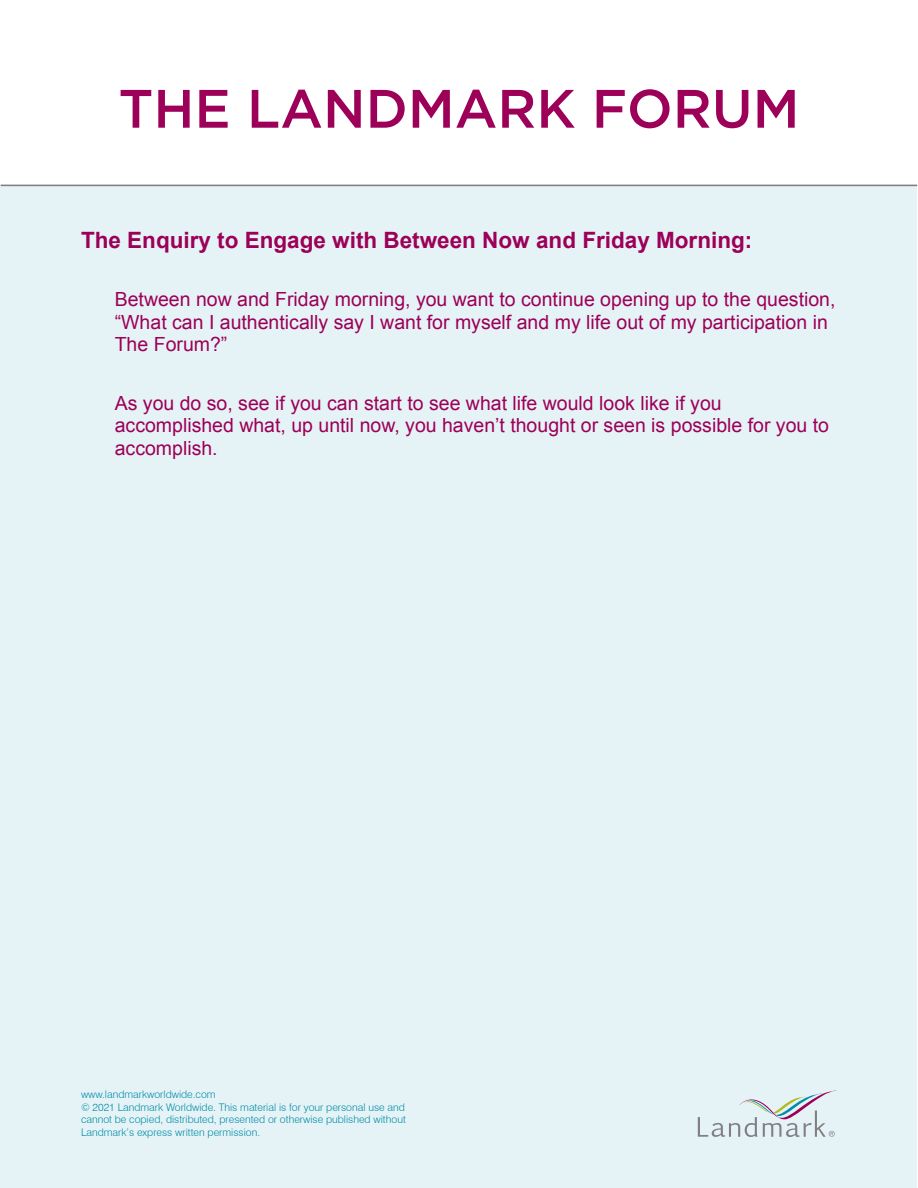
<style>
.page{position:relative;width:918px;height:1188px;background:#fff}
.page>*{position:absolute;margin:0;border:0;box-sizing:border-box;transform-origin:0 0}
.t1{font:500 54px "Gotham";color:#9c0058}
.t2{font:700 22.5px "Arial";color:#9c0058}
.t3{font:19.5px/22.5px "Arial";color:#9c0058}
.t4{font:300 10.5px/12.6px "Swiss 721 BT";color:#008da8}
</style>
<div class="page">
<div style="left:1px;top:185px;width:916px;height:1003px;background:#e6f3f6"></div>
<hr style="left:1px;top:185px;width:916px;height:1px;background:#807f83">
<svg style="left:698px;top:1090px;width:139px;height:47px"></svg>
<h1 class="t1" style="left:118px;top:78px;width:683px">THE LANDMARK FORUM</h1>
<p class="t2" style="left:81px;top:225px;width:673px">The Enquiry to Engage with Between Now and Friday Morning:</p>
<p class="t3" style="left:115px;top:288px;width:722px">Between now and Friday morning, you want to continue opening up to the question, “What can I authentically say I want for myself and my life out of my participation in<br>The Forum?”</p>
<p class="t3" style="left:115px;top:392px;width:716px">As you do so, see if you can start to see what life would look like if you accomplished what, up until now, you haven’t thought or seen is possible for you to accomplish.</p>
<p class="t4" style="left:81px;top:1088px;width:326px">www.landmarkworldwide.com<br>© 2021 Landmark Worldwide. This material is for your personal use and cannot be copied, distributed, presented or otherwise published without Landmark’s express written permission.</p>
</div>
